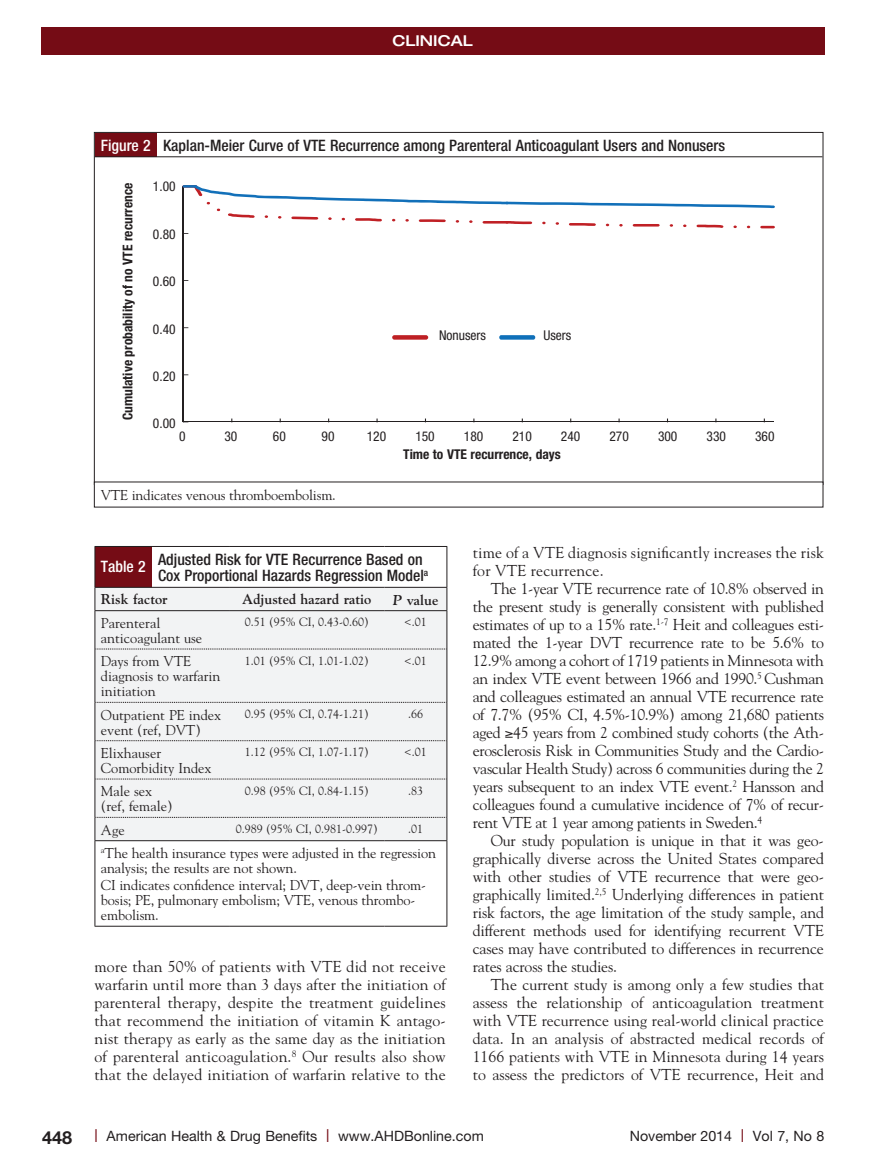
<style>
.page{position:relative;width:878px;height:1175px;background:#fff}
.page>*{position:absolute;margin:0;border:0;box-sizing:border-box;transform-origin:0 0}
.t1{font:15.75px/18px "Goudy";color:#231f20;text-align:justify}
.t2{font:500 condensed 15.75px/16.5px "Helvetica Neue";color:#231f20}
.t3{font:500 condensed 15.75px "Helvetica Neue";color:#fff}
.t4{font:500 expanded 15px "Helvetica Neue";color:#fff}
.t5{font:14.25px/15px "Goudy";letter-spacing:-.01em;color:#231f20}
.t6{font:14.25px "Helvetica Neue";color:#231f20}
.t7{font:700 14.25px "Goudy";color:#231f20}
.t8{font:condensed 13.5px "Helvetica Neue";color:#231f20}
.t9{font:700 condensed 13.5px "Helvetica Neue";color:#231f20}
.t10{font:12px "Goudy";color:#231f20}
.s1{color:#fff}
.s2{font-style:italic}
.s3{font-weight:700;font-size:18px}
.s4{font-weight:300;font-size:18px;color:#750c15}
</style>
<div class="page">
<div style="left:41px;top:27px;width:783px;height:27px;background:#750c15"></div>
<div style="left:94px;top:546px;width:57px;height:42px;background:#750c15"></div>
<div style="left:95px;top:588px;width:351px;height:229px;background:#f2f3f4"></div>
<hr style="left:94px;top:546px;width:135px;height:1px;background:#231f20">
<hr style="left:94px;top:547px;width:1px;height:40px;background:#231f20">
<hr style="left:229px;top:546px;width:155px;height:1px;background:#231f20">
<hr style="left:384px;top:546px;width:63px;height:1px;background:#231f20">
<hr style="left:446px;top:547px;width:1px;height:40px;background:#231f20">
<hr style="left:94px;top:587px;width:135px;height:1px;background:#231f20">
<svg style="left:94px;top:587px;width:1px;height:23px"></svg>
<hr style="left:229px;top:587px;width:155px;height:1px;background:#231f20">
<hr style="left:384px;top:587px;width:63px;height:1px;background:#231f20">
<svg style="left:446px;top:587px;width:1px;height:23px"></svg>
<hr style="left:94px;top:610px;width:135px;height:1px;background:#231f20">
<hr style="left:94px;top:611px;width:1px;height:38px;background:#231f20">
<hr style="left:229px;top:610px;width:155px;height:1px;background:#231f20">
<hr style="left:384px;top:610px;width:63px;height:1px;background:#231f20">
<hr style="left:446px;top:611px;width:1px;height:38px;background:#231f20">
<hr style="left:94px;top:649px;width:1px;height:53px;background:#231f20">
<hr style="left:446px;top:649px;width:1px;height:53px;background:#231f20">
<hr style="left:94px;top:702px;width:1px;height:38px;background:#231f20">
<hr style="left:446px;top:702px;width:1px;height:38px;background:#231f20">
<hr style="left:94px;top:740px;width:1px;height:39px;background:#231f20">
<hr style="left:446px;top:740px;width:1px;height:39px;background:#231f20">
<hr style="left:94px;top:779px;width:1px;height:38px;background:#231f20">
<hr style="left:446px;top:779px;width:1px;height:38px;background:#231f20">
<hr style="left:94px;top:840px;width:135px;height:1px;background:#231f20">
<hr style="left:94px;top:841px;width:1px;height:84px;background:#231f20">
<hr style="left:229px;top:840px;width:155px;height:1px;background:#231f20">
<hr style="left:384px;top:840px;width:63px;height:1px;background:#231f20">
<hr style="left:446px;top:841px;width:1px;height:84px;background:#231f20">
<hr style="left:94px;top:925px;width:135px;height:1px;background:#231f20">
<hr style="left:229px;top:925px;width:155px;height:1px;background:#231f20">
<hr style="left:384px;top:925px;width:63px;height:1px;background:#231f20">
<svg style="left:95px;top:648px;width:352px;height:1px"></svg>
<svg style="left:95px;top:702px;width:352px;height:1px"></svg>
<svg style="left:95px;top:740px;width:352px;height:1px"></svg>
<svg style="left:95px;top:778px;width:352px;height:1px"></svg>
<div style="left:94px;top:817px;width:353px;height:23px;background:#f2f3f4"></div>
<div style="left:95px;top:133px;width:61px;height:23px;background:#750c15"></div>
<hr style="left:95px;top:156px;width:727px;height:1px;background:#231f20">
<hr style="left:183px;top:186px;width:1px;height:236px;background:#231f20">
<hr style="left:183px;top:421px;width:591px;height:1px;background:#231f20">
<svg style="left:182px;top:185px;width:592px;height:49px"></svg>
<div style="left:392px;top:335px;width:36px;height:5px;background:#be2024;border-radius:2px"></div>
<div style="left:499px;top:335px;width:36px;height:5px;background:#0f70b9;border-radius:2px"></div>
<p class="t4" style="left:392px;top:32px;width:82px">CLINICAL</p>
<p class="t2" style="left:101px;top:137px;width:626px"><span class="s1">Figure 2</span> Kaplan-Meier Curve of VTE Recurrence among Parenteral Anticoagulant Users and Nonusers</p>
<p class="t9" style="left:119px;top:420px;width:239px;rotate:-90deg">Cumulative probability of no VTE recurrence</p>
<p class="t8" style="left:153px;top:179px;width:24px">1.00</p>
<p class="t8" style="left:153px;top:226px;width:24px">0.80</p>
<p class="t8" style="left:153px;top:273px;width:24px">0.60</p>
<p class="t8" style="left:153px;top:321px;width:24px">0.40</p>
<p class="t8" style="left:153px;top:368px;width:24px">0.20</p>
<p class="t8" style="left:153px;top:416px;width:24px">0.00</p>
<p class="t8" style="left:439px;top:328px;width:48px">Nonusers</p>
<p class="t8" style="left:543px;top:328px;width:29px">Users</p>
<p class="t8" style="left:179px;top:428px;width:8px">0</p>
<p class="t8" style="left:224px;top:428px;width:14px">30</p>
<p class="t8" style="left:273px;top:428px;width:14px">60</p>
<p class="t8" style="left:321px;top:428px;width:14px">90</p>
<p class="t8" style="left:367px;top:428px;width:21px">120</p>
<p class="t8" style="left:415px;top:428px;width:21px">150</p>
<p class="t8" style="left:464px;top:428px;width:21px">180</p>
<p class="t8" style="left:512px;top:428px;width:21px">210</p>
<p class="t8" style="left:561px;top:428px;width:21px">240</p>
<p class="t8" style="left:609px;top:428px;width:21px">270</p>
<p class="t8" style="left:658px;top:428px;width:21px">300</p>
<p class="t8" style="left:706px;top:428px;width:21px">330</p>
<p class="t8" style="left:755px;top:428px;width:21px">360</p>
<p class="t9" style="left:403px;top:445px;width:159px">Time to VTE recurrence, days</p>
<p class="t5" style="left:101px;top:487px;width:237px">VTE indicates venous thromboembolism.</p>
<p class="t3" style="left:101px;top:557px;width:46px">Table 2</p>
<p class="t2" style="left:158px;top:551px;width:272px">Adjusted Risk for VTE Recurrence Based on<br>Cox Proportional Hazards Regression Model<sup>a</sup></p>
<p class="t7" style="left:101px;top:590px;width:68px">Risk factor</p>
<p class="t7" style="left:242px;top:590px;width:131px">Adjusted hazard ratio</p>
<p class="t7" style="left:393px;top:591px;width:47px"><span class="s2">P</span> value</p>
<p class="t5" style="left:101px;top:615px;width:103px">Parenteral anticoagulant use</p>
<p class="t10" style="left:245px;top:614px;width:125px">0.51 (95% CI, 0.43-0.60)</p>
<p class="t10" style="left:404px;top:614px;width:24px">&lt;.01</p>
<p class="t5" style="left:101px;top:653px;width:121px">Days from VTE diagnosis to warfarin initiation</p>
<p class="t10" style="left:245px;top:653px;width:125px">1.01 (95% CI, 1.01-1.02)</p>
<p class="t10" style="left:404px;top:653px;width:24px">&lt;.01</p>
<p class="t5" style="left:101px;top:707px;width:122px">Outpatient PE index event (ref, DVT)</p>
<p class="t10" style="left:245px;top:706px;width:125px">0.95 (95% CI, 0.74-1.21)</p>
<p class="t10" style="left:408px;top:706px;width:16px">.66</p>
<p class="t5" style="left:101px;top:745px;width:112px">Elixhauser<br>Comorbidity Index</p>
<p class="t10" style="left:245px;top:744px;width:125px">1.12 (95% CI, 1.07-1.17)</p>
<p class="t10" style="left:404px;top:744px;width:24px">&lt;.01</p>
<p class="t5" style="left:101px;top:783px;width:73px">Male sex (ref, female)</p>
<p class="t10" style="left:245px;top:783px;width:125px">0.98 (95% CI, 0.84-1.15)</p>
<p class="t10" style="left:408px;top:783px;width:16px">.83</p>
<p class="t5" style="left:101px;top:822px;width:25px">Age</p>
<p class="t10" style="left:236px;top:821px;width:143px">0.989 (95% CI, 0.981-0.997)</p>
<p class="t10" style="left:408px;top:821px;width:16px">.01</p>
<p class="t5" style="left:101px;top:845px;width:336px"><sup>a</sup>The health insurance types were adjusted in the regression analysis; the results are not shown.</p>
<p class="t5" style="left:101px;top:877px;width:326px">CI indicates confidence interval; DVT, deep-vein throm&shy;bosis; PE, pulmonary embolism; VTE, venous thrombo&shy;embolism.</p>
<p class="t1" style="left:94px;top:957px;width:353px">more than 50% of patients with VTE did not receive warfarin until more than 3 days after the initiation of parenteral therapy, despite the treatment guidelines that recommend the initiation of vitamin K antago&shy;nist therapy as early as the same day as the initiation of parenteral anticoagulation.<sup>8</sup> Our results also show that the delayed initiation of warfarin relative to the</p>
<p class="t1" style="left:473px;top:543px;width:353px">time of a VTE diagnosis significantly increases the risk for VTE recurrence.</p>
<p class="t1" style="left:472px;top:579px;width:353px;text-indent:18px">The 1-year VTE recurrence rate of 10.8% observed in the present study is generally consistent with published estimates of up to a 15% rate.<sup>1-7</sup> Heit and colleagues esti&shy;mated the 1-year DVT recurrence rate to be 5.6% to 12.9% among a cohort of 1719 patients in Minnesota with an index VTE event between 1966 and 1990.<sup>5</sup> Cushman and colleagues estimated an annual VTE recurrence rate of 7.7% (95% CI, 4.5%-10.9%) among 21,680 patients aged ≥45 years from 2 combined study cohorts (the Ath&shy;erosclerosis Risk in Communities Study and the Cardio&shy;vascular Health Study) across 6 communities during the 2 years subsequent to an index VTE event.<sup>2</sup> Hansson and colleagues found a cumulative incidence of 7% of recur&shy;rent VTE at 1 year among patients in Sweden.<sup>4</sup></p>
<p class="t1" style="left:472px;top:831px;width:353px;text-indent:18px">Our study population is unique in that it was geo&shy;graphically diverse across the United States compared with other studies of VTE recurrence that were geo&shy;graphically limited.<sup>2,5</sup> Underlying differences in patient risk factors, the age limitation of the study sample, and different methods used for identifying recurrent VTE cases may have contributed to differences in recurrence rates across the studies.</p>
<p class="t1" style="left:472px;top:975px;width:353px;text-indent:18px">The current study is among only a few studies that assess the relationship of anticoagulation treatment with VTE recurrence using real-world clinical practice data. In an analysis of abstracted medical records of 1166 patients with VTE in Minnesota during 14 years to assess the predictors of VTE recurrence, Heit and</p>
<p class="t6" style="left:42px;top:1127px;width:443px"><span class="s3">448</span> <span class="s4">l</span> American Health &amp; Drug Benefits <span class="s4">l</span> www.AHDBonline.com</p>
<p class="t6" style="left:629px;top:1127px;width:196px">November 2014 <span class="s4">l</span> Vol 7, No 8</p>
</div>
